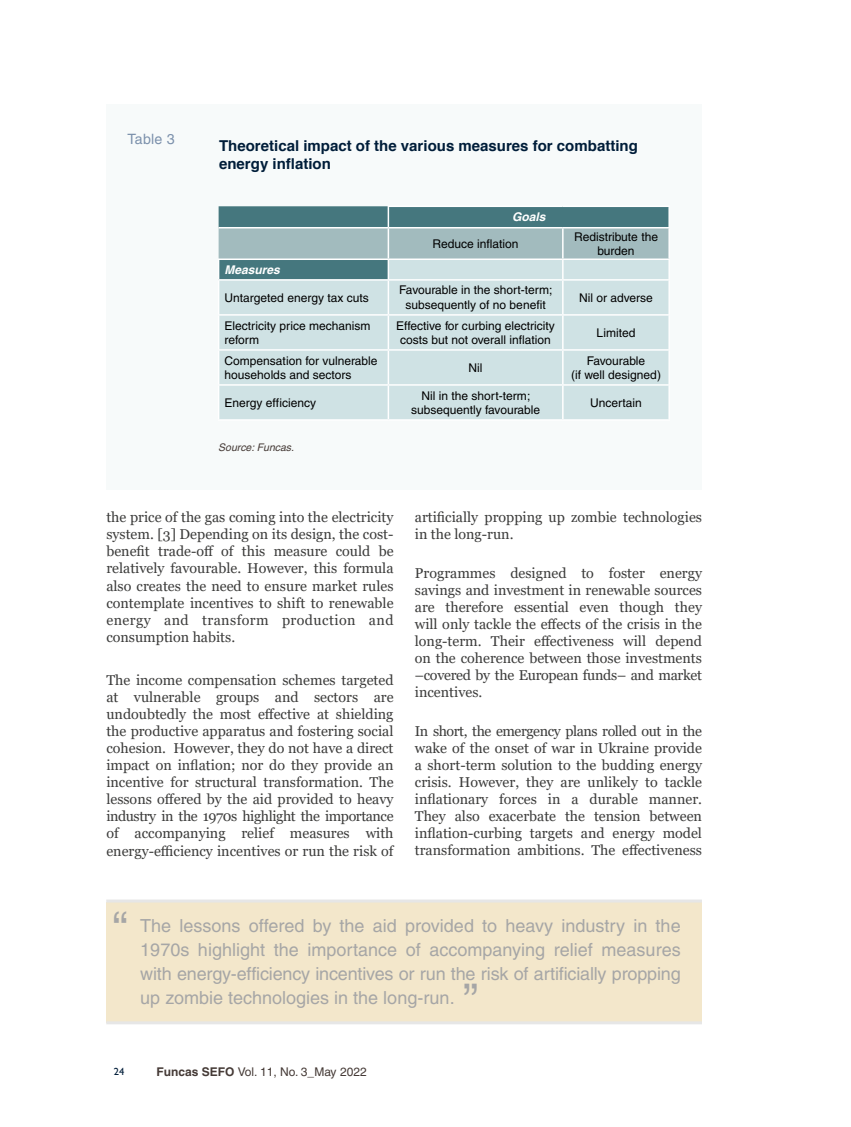
<style>
.page{position:relative;width:851px;height:1127px;background:#fff}
.page>*{position:absolute;margin:0;border:0;box-sizing:border-box;transform-origin:0 0}
.t1{font:45px "Helvetica";color:#a6a6a6}
.t2{font:18px/24px "Helvetica";color:#a6a6a6;text-align:justify}
.t3{font:700 15px/18px "Helvetica";color:#001d39}
.t4{font:14.25px/17.1px "Georgia";color:#3c3c3b;text-align:justify}
.t5{font:14.25px "Helvetica";letter-spacing:.01em;color:#7c91ac}
.t6{font:12px/14.4px "Helvetica";color:#000;text-align:center}
.t7{font:12px "Helvetica";color:#453a36}
.t8{font:italic 700 12px "Helvetica";color:#fff}
.t9{font:italic 10.5px "Helvetica";color:#453a36}
.t10{font:500 10.5px "Gill Sans MT Std";color:#001d39}
.s1{font-family:"Helvetica CE";font-weight:700}
</style>
<div class="page">
<div style="left:106px;top:902px;width:595px;height:121px;background:#f3e7cb"></div>
<hr style="left:106px;top:899px;width:595px;height:3px;background:#e6e6e6">
<hr style="left:106px;top:1021px;width:595px;height:3px;background:#e6e6e6">
<div style="left:106px;top:104px;width:596px;height:386px;background:#f7fafa"></div>
<div style="left:219px;top:281px;width:449px;height:138px;background:#cfe2e4"></div>
<hr style="left:668px;top:281px;width:1px;height:33px;background:#fff">
<hr style="left:668px;top:316px;width:1px;height:33px;background:#fff">
<hr style="left:668px;top:351px;width:1px;height:33px;background:#fff">
<hr style="left:668px;top:386px;width:1px;height:33px;background:#fff">
<hr style="left:388px;top:419px;width:174px;height:2px;background:#fff">
<hr style="left:562px;top:419px;width:107px;height:2px;background:#fff">
<hr style="left:218px;top:281px;width:1px;height:33px;background:#fff">
<hr style="left:218px;top:316px;width:1px;height:33px;background:#fff">
<hr style="left:218px;top:351px;width:1px;height:33px;background:#fff">
<hr style="left:218px;top:386px;width:1px;height:33px;background:#fff">
<hr style="left:218px;top:419px;width:170px;height:2px;background:#fff">
<svg style="left:218px;top:206px;width:451px;height:73px;background:#8cabb0"></svg>
<hr style="left:218px;top:279px;width:170px;height:2px;background:#fff">
<hr style="left:388px;top:279px;width:174px;height:2px;background:#fff">
<hr style="left:387px;top:281px;width:2px;height:33px;background:#fff">
<hr style="left:562px;top:279px;width:107px;height:2px;background:#fff">
<hr style="left:562px;top:281px;width:1px;height:33px;background:#fff">
<hr style="left:218px;top:314px;width:170px;height:2px;background:#fff">
<hr style="left:388px;top:314px;width:174px;height:2px;background:#fff">
<hr style="left:387px;top:316px;width:2px;height:33px;background:#fff">
<hr style="left:562px;top:314px;width:107px;height:2px;background:#fff">
<hr style="left:562px;top:316px;width:1px;height:33px;background:#fff">
<hr style="left:218px;top:349px;width:170px;height:2px;background:#fff">
<hr style="left:388px;top:349px;width:174px;height:2px;background:#fff">
<hr style="left:387px;top:351px;width:2px;height:33px;background:#fff">
<hr style="left:562px;top:349px;width:107px;height:2px;background:#fff">
<hr style="left:562px;top:351px;width:1px;height:33px;background:#fff">
<hr style="left:218px;top:384px;width:170px;height:2px;background:#fff">
<hr style="left:388px;top:384px;width:174px;height:2px;background:#fff">
<hr style="left:387px;top:386px;width:2px;height:33px;background:#fff">
<hr style="left:562px;top:384px;width:107px;height:2px;background:#fff">
<hr style="left:562px;top:386px;width:1px;height:33px;background:#fff">
<p class="t5" style="left:128px;top:131px;width:48px">Table 3</p>
<p class="t3" style="left:219px;top:137px;width:420px">Theoretical impact of the various measures for combatting energy inflation</p>
<p class="t8" style="left:512px;top:210px;width:35px">Goals</p>
<p class="t6" style="left:432px;top:236px;width:88px">Reduce inflation</p>
<p class="t6" style="left:574px;top:229px;width:85px">Redistribute the burden</p>
<p class="t8" style="left:224px;top:262px;width:57px">Measures</p>
<p class="t6" style="left:224px;top:290px;width:146px">Untargeted energy tax cuts</p>
<p class="t6" style="left:399px;top:283px;width:155px">Favourable in the short-term; subsequently of no benefit</p>
<p class="t6" style="left:579px;top:290px;width:75px">Nil or adverse</p>
<p class="t6" style="left:224px;top:318px;width:147px;text-align:left">Electricity price mechanism reform</p>
<p class="t6" style="left:396px;top:318px;width:160px">Effective for curbing electricity costs but not overall inflation</p>
<p class="t6" style="left:596px;top:325px;width:40px">Limited</p>
<p class="t6" style="left:224px;top:353px;width:154px;text-align:left">Compensation for vulnerable households and sectors</p>
<p class="t6" style="left:468px;top:360px;width:15px">Nil</p>
<p class="t6" style="left:571px;top:353px;width:91px">Favourable<br>(if well designed)</p>
<p class="t6" style="left:224px;top:395px;width:93px">Energy efficiency</p>
<p class="t6" style="left:411px;top:388px;width:130px">Nil in the short-term; subsequently favourable</p>
<p class="t6" style="left:590px;top:395px;width:53px">Uncertain</p>
<p class="t9" style="left:218px;top:441px;width:77px">Source: Funcas.</p>
<p class="t4" style="left:106px;top:509px;width:289px">the price of the gas coming into the electricity system. [3] Depending on its design, the cost&shy;benefit trade-off of this measure could be relatively favourable. However, this formula also creates the need to ensure market rules contemplate incentives to shift to renewable energy and transform production and consumption habits.</p>
<p class="t4" style="left:106px;top:671px;width:289px">The income compensation schemes targeted at vulnerable groups and sectors are undoubtedly the most effective at shielding the productive apparatus and fostering social cohesion. However, they do not have a direct impact on inflation; nor do they provide an incentive for structural transformation. The lessons offered by the aid provided to heavy industry in the 1970s highlight the importance of accompanying relief measures with energy-efficiency incentives or run the risk of</p>
<p class="t4" style="left:415px;top:509px;width:288px">artificially propping up zombie technologies in the long-run.</p>
<p class="t4" style="left:415px;top:564px;width:288px">Programmes designed to foster energy savings and investment in renewable sources are therefore essential even though they will only tackle the effects of the crisis in the long-term. Their effectiveness will depend on the coherence between those investments –covered by the European funds– and market incentives.</p>
<p class="t4" style="left:415px;top:722px;width:289px">In short, the emergency plans rolled out in the wake of the onset of war in Ukraine provide a short-term solution to the budding energy crisis. However, they are unlikely to tackle inflationary forces in a durable manner.<br>They also exacerbate the tension between inflation-curbing targets and energy model transformation ambitions. The effectiveness</p>
<h1 class="t1" style="left:113px;top:902px;width:16px">“</h1>
<p class="t2" style="left:140px;top:914px;width:542px">The lessons offered by the aid provided to heavy industry in the 1970s highlight the importance of accompanying relief measures with energy-efficiency incentives or run the risk of artificially propping up zombie technologies in the long-run.</p>
<h1 class="t1" style="left:463px;top:974px;width:16px">”</h1>
<p class="t10" style="left:114px;top:1065px;width:12px">24</p>
<p class="t7" style="left:156px;top:1064px;width:212px"><span class="s1">Funcas SEFO</span> Vol. 11, No. 3_May 2022</p>
</div>
